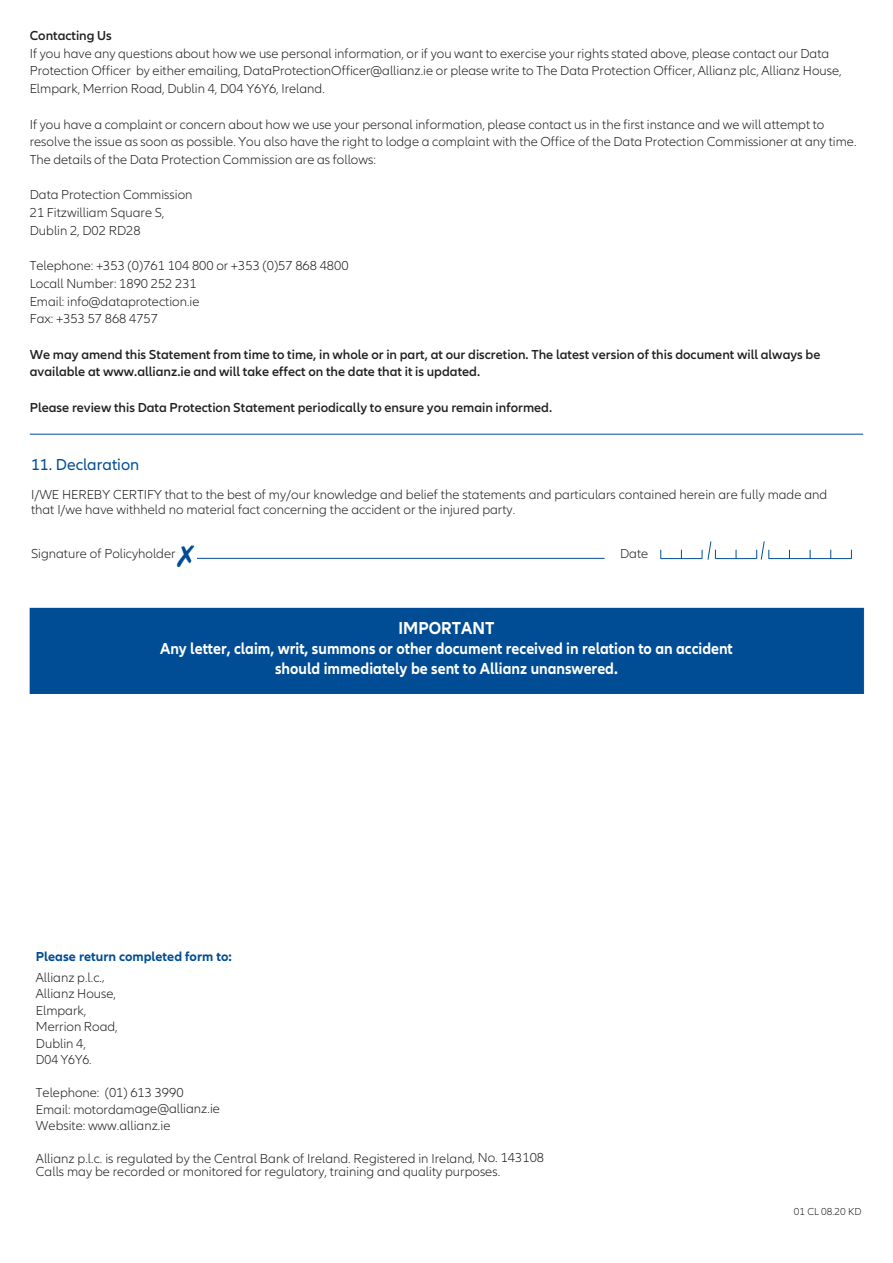
<style>
.page{position:relative;width:893px;height:1263px;background:#fff}
.page>*{position:absolute;margin:0;border:0;box-sizing:border-box;transform-origin:0 0}
.t1{font:700 18px "Allianz Neo";color:#fff;scale:.92 1}
.t2{font:700 16.5px/19.5px "Allianz Neo";color:#fff;text-align:center;scale:.92 1}
.t3{font:16.5px "Allianz Neo";color:#014d95}
.t4{font:300 13.5px/17.7px "Allianz Neo";color:#231f20}
.t5{font:600 13.5px/17.7px "Allianz Neo";color:#231f20}
.t6{font:700 13.5px "Allianz Neo";color:#014d95}
.t7{font:300 10.5px "Allianz Neo";color:#231f20}
</style>
<div class="page">
<div style="left:31px;top:609px;width:832px;height:84px;background:#014d95"></div>
<div style="left:30px;top:608px;width:834px;height:86px;border:1px solid #014d95"></div>
<hr style="left:197px;top:558px;width:408px;height:1px;background:#014d95">
<hr style="left:769px;top:558px;width:82px;height:1px;background:#014d95">
<hr style="left:715px;top:558px;width:42px;height:1px;background:#014d95">
<hr style="left:661px;top:558px;width:41px;height:1px;background:#014d95">
<svg style="left:702px;top:541px;width:14px;height:19px"></svg>
<svg style="left:756px;top:541px;width:13px;height:19px"></svg>
<hr style="left:30px;top:434px;width:833px;height:1px;background:#014d95">
<p class="t5" style="left:30px;top:28px;width:84px">Contacting Us</p>
<p class="t4" style="left:30px;top:45px;width:813px">If you have any questions about how we use personal information, or if you want to exercise your rights stated above, please contact our Data<br>Protection Officer by either emailing, DataProtectionOfficer@allianz.ie or please write to The Data Protection Officer, Allianz plc, Allianz House,<br>Elmpark, Merrion Road, Dublin 4, D04 Y6Y6, Ireland.</p>
<p class="t4" style="left:30px;top:116px;width:828px">If you have a complaint or concern about how we use your personal information, please contact us in the first instance and we will attempt to resolve the issue as soon as possible. You also have the right to lodge a complaint with the Office of the Data Protection Commissioner at any time.<br>The details of the Data Protection Commission are as follows:</p>
<p class="t4" style="left:30px;top:187px;width:164px">Data Protection Commission<br>21 Fitzwilliam Square S,<br>Dublin 2, D02 RD28</p>
<p class="t4" style="left:30px;top:258px;width:320px">Telephone: +353 (0)761 104 800 or +353 (0)57 868 4800<br>Locall Number: 1890 252 231<br>Email: info@dataprotection.ie<br>Fax: +353 57 868 4757</p>
<p class="t5" style="left:30px;top:346px;width:792px">We may amend this Statement from time to time, in whole or in part, at our discretion. The latest version of this document will always be available at www.allianz.ie and will take effect on the date that it is updated.</p>
<p class="t5" style="left:30px;top:399px;width:524px">Please review this Data Protection Statement periodically to ensure you remain informed.</p>
<p class="t3" style="left:31px;top:459px;width:110px">11. Declaration</p>
<p class="t4" style="left:31px;top:489px;width:798px;line-height:14.2px">I/WE HEREBY CERTIFY that to the best of my/our knowledge and belief the statements and particulars contained herein are fully made and that I/we have withheld no material fact concerning the accident or the injured party.</p>
<p class="t4" style="left:31px;top:545px;width:146px">Signature of Policyholder</p>
<p class="t4" style="left:620px;top:546px;width:30px">Date</p>
<h1 class="t1" style="left:398px;top:621px;width:106px">IMPORTANT</h1>
<p class="t2" style="left:160px;top:640px;width:624px">Any letter, claim, writ, summons or other document received in relation to an accident should immediately be sent to Allianz unanswered.</p>
<p class="t6" style="left:36px;top:951px;width:197px">Please return completed form to:</p>
<p class="t4" style="left:36px;top:970px;width:83px;line-height:16.5px">Allianz p.l.c.,<br>Allianz House,<br>Elmpark,<br>Merrion Road,<br>Dublin 4,<br>D04 Y6Y6.</p>
<p class="t4" style="left:36px;top:1085px;width:186px;line-height:16.5px">Telephone: (01) 613 3990<br>Email: motordamage@allianz.ie<br>Website: www.allianz.ie</p>
<p class="t4" style="left:36px;top:1152px;width:510px;line-height:13.5px">Allianz p.l.c. is regulated by the Central Bank of Ireland. Registered in Ireland, No. 143108<br>Calls may be recorded or monitored for regulatory, training and quality purposes.</p>
<p class="t7" style="left:794px;top:1207px;width:69px">01 CL 08.20 KD</p>
</div>
